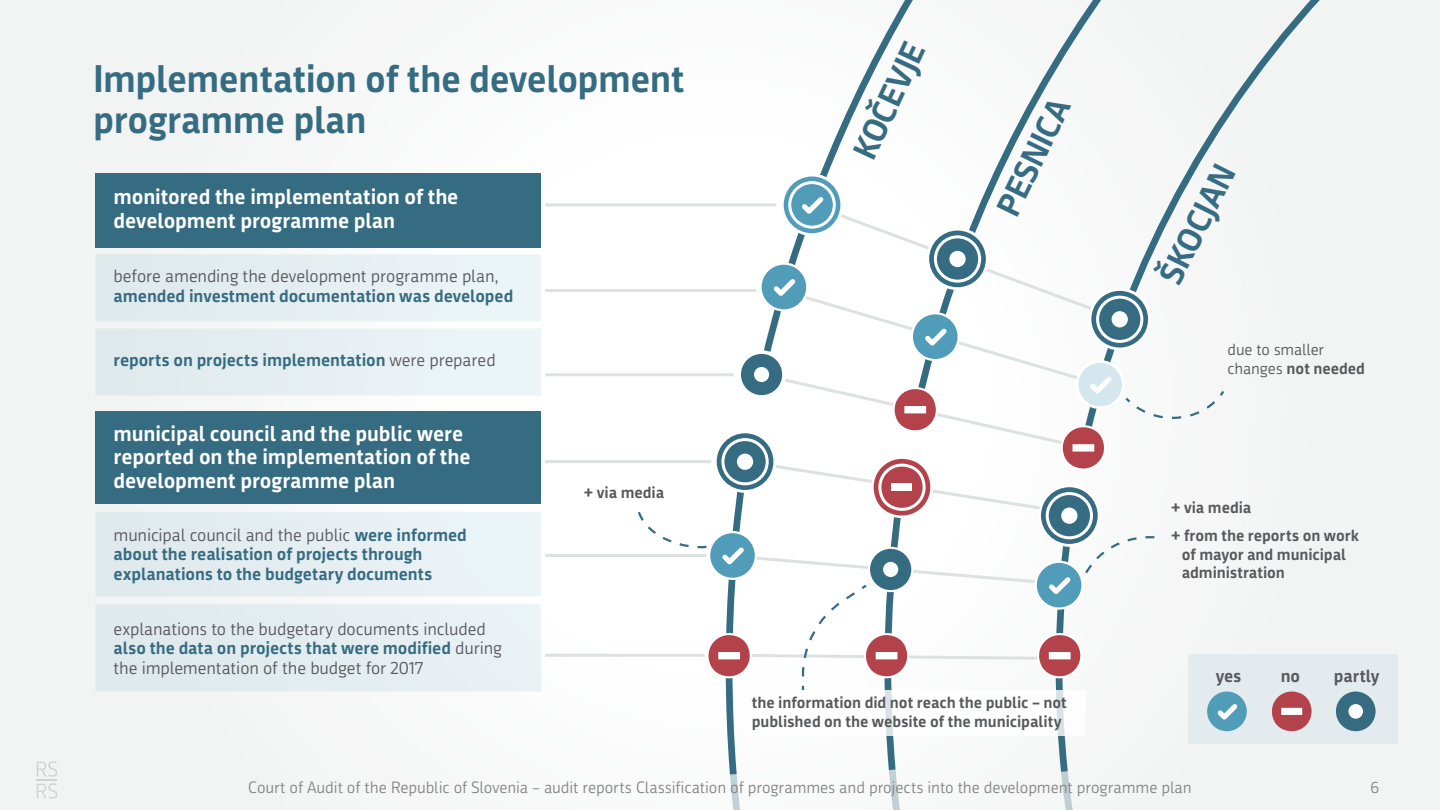
<style>
.page{position:relative;width:1440px;height:810px;background:#f3f4f4}
.page>*{position:absolute;margin:0;border:0;box-sizing:border-box;transform-origin:0 0}
.t1{font:700 37.5px/41.2px "Republika";letter-spacing:-.01em;color:#366c82}
.t2{font:700 32.55px "Republika";color:#366c82}
.t3{font:700 21px/23.2px "Republika";letter-spacing:-.005em;color:#fff}
.t4{font:700 17.25px/19.5px "Republika";letter-spacing:-.005em;color:#366c82}
.t5{font:17.25px/19.5px "Republika";letter-spacing:-.01em;color:#58595b}
.t6{font:700 17.25px "Republika";letter-spacing:-.005em;color:#58595b}
.t7{font:15.98px "Republika";letter-spacing:-.005em;color:#868686}
.t8{font:700 15.75px/18.9px "Republika";letter-spacing:-.005em;color:#58595b}
.t9{font:15.75px/18.9px "Republika";letter-spacing:-.01em;color:#58595b}
.s1{font-weight:400;color:#58595b}
.s2{font-weight:700;color:#366c82}
.s3{font-weight:700}
</style>
<div class="page">
<svg style="left:37px;top:761px;width:20px;height:16px"></svg>
<hr style="left:37px;top:779px;width:20px;height:2px;background:#868686">
<svg style="left:37px;top:783px;width:20px;height:16px"></svg>
<div style="left:95px;top:604px;width:446px;height:88px;background:#e3edf0"></div>
<div style="left:95px;top:512px;width:446px;height:85px;background:#e5eef1"></div>
<div style="left:96px;top:411px;width:445px;height:93px;background:#366c82"></div>
<div style="left:95px;top:254px;width:446px;height:68px;background:#e6eef1"></div>
<div style="left:95px;top:328px;width:446px;height:68px;background:#e6eff2"></div>
<div style="left:96px;top:173px;width:445px;height:75px;background:#366c82"></div>
<svg style="left:985px;top:31px;width:87px;height:161px"></svg>
<svg style="left:1072px;top:0;width:248px;height:192px"></svg>
<div style="left:751px;top:0;width:176px;height:192px;background:#fcfcfc"></div>
<svg style="left:781px;top:174px;width:62px;height:62px"></svg>
<hr style="left:545px;top:203px;width:231px;height:3px;background:#dee1e2">
<hr style="left:545px;top:289px;width:211px;height:3px;background:#dee1e2">
<hr style="left:545px;top:373px;width:188px;height:3px;background:#dee1e2">
<hr style="left:545px;top:460px;width:166px;height:3px;background:#dee1e2">
<hr style="left:545px;top:554px;width:161px;height:3px;background:#dee1e2">
<hr style="left:545px;top:654px;width:160px;height:3px;background:#dee1e2">
<div style="left:784px;top:177px;width:56px;height:56px;background:#509cb9;border-radius:50%"></div>
<svg style="left:788px;top:181px;width:48px;height:48px"></svg>
<div style="left:1188px;top:654px;width:209px;height:90px;background:#e1eaed"></div>
<div style="left:1207px;top:692px;width:40px;height:39px;background:#509cb9;border-radius:50%"></div>
<svg style="left:1336px;top:692px;width:40px;height:39px"></svg>
<svg style="left:1271px;top:691px;width:41px;height:41px"></svg>
<svg style="left:635px;top:192px;width:607px;height:618px"></svg>
<div style="left:891px;top:484px;width:21px;height:7px;background:#fff"></div>
<h1 class="t1" style="left:93px;top:59px;width:593px">Implementation of the development programme plan</h1>
<p class="t3" style="left:114px;top:185px;width:346px">monitored the implementation of the development programme plan</p>
<p class="t5" style="left:114px;top:266px;width:387px">before amending the development programme plan,</p>
<p class="t4" style="left:114px;top:286px;width:401px">amended investment documentation was developed</p>
<p class="t4" style="left:114px;top:351px;width:384px">reports on projects implementation <span class="s1">were prepared</span></p>
<p class="t3" style="left:114px;top:422px;width:358px">municipal council and the public were reported on the implementation of the development programme plan</p>
<p class="t4" style="left:114px;top:525px;width:355px"><span class="s1">municipal council and the public</span> were informed about the realisation of projects through explanations to the budgetary documents</p>
<p class="t5" style="left:114px;top:619px;width:390px">explanations to the budgetary documents included <span class="s2">also the data on projects that were modified</span> during the implementation of the budget for 2017</p>
<p class="t8" style="left:584px;top:483px;width:82px">+ via media</p>
<h2 class="t2" style="left:846px;top:150px;width:127px;rotate:-65deg">KOČEVJE</h2>
<h2 class="t2" style="left:989px;top:205px;width:128px;rotate:-64deg">PESNICA</h2>
<p class="t8" style="left:752px;top:694px;width:317px">the information did not reach the public – not published on the website of the municipality</p>
<h2 class="t2" style="left:1151px;top:273px;width:131px;rotate:-63deg">ŠKOCJAN</h2>
<p class="t9" style="left:1228px;top:340px;width:139px">due to smaller changes <span class="s3">not needed</span></p>
<p class="t8" style="left:1171px;top:498px;width:82px">+ via media</p>
<p class="t8" style="left:1182px;top:526px;width:179px;text-indent:-11px">+ from the reports on work of mayor and municipal administration</p>
<p class="t6" style="left:1216px;top:666px;width:27px">yes</p>
<p class="t6" style="left:1281px;top:666px;width:21px">no</p>
<p class="t6" style="left:1334px;top:666px;width:47px">partly</p>
<p class="t7" style="left:248px;top:778px;width:945px">Court of Audit of the Republic of Slovenia – audit reports Classification of programmes and projects into the development programme plan</p>
<p class="t7" style="left:1370px;top:778px;width:10px">6</p>
</div>
